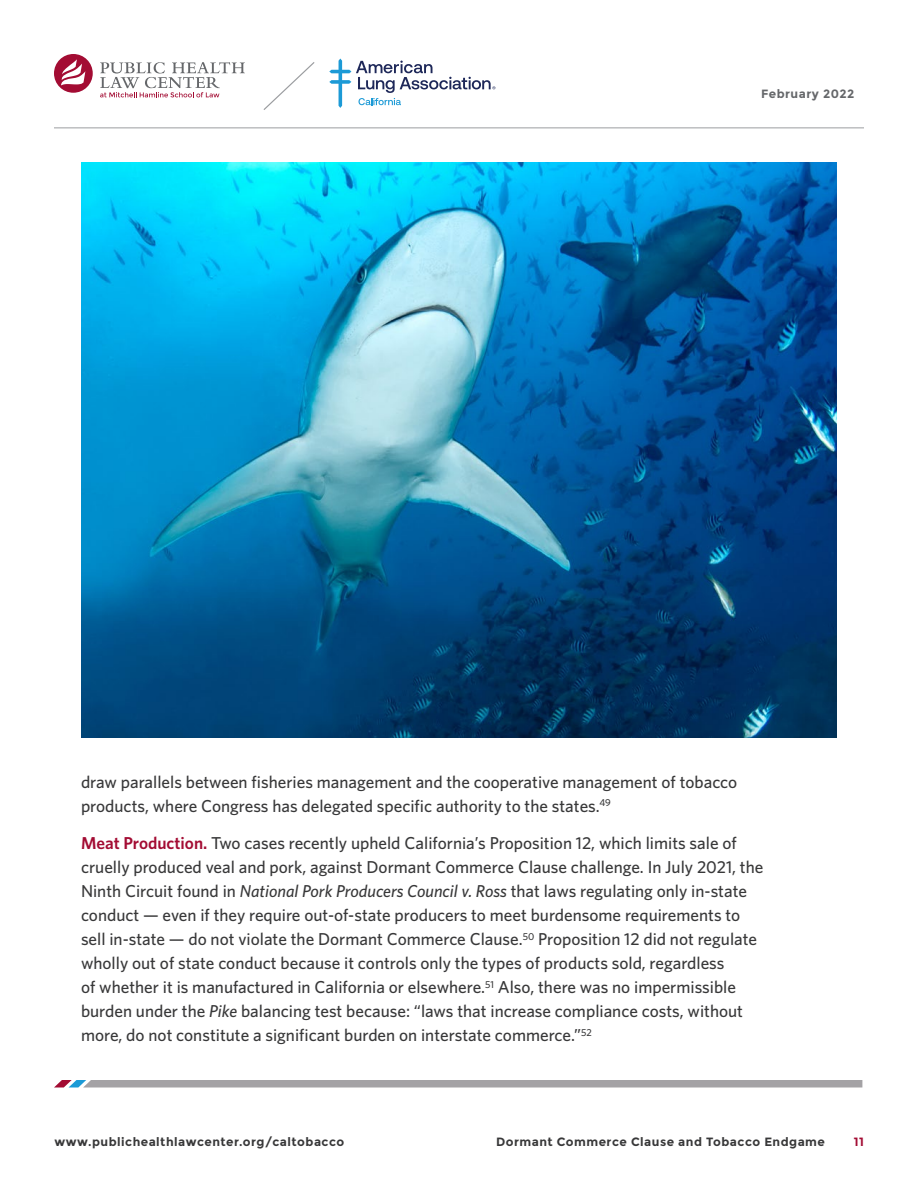
<style>
.page{position:relative;width:918px;height:1188px;background:#fff}
.page>*{position:absolute;margin:0;border:0;box-sizing:border-box;transform-origin:0 0}
.body{font:500 17.25px/24px "Whitney";color:#383839}
.t1{font:700 12px "Montserrat";letter-spacing:.04em;color:#383839}
.t2{font:700 12px "Montserrat";letter-spacing:.04em;color:#65676a}
.t3{font:700 12px "Montserrat";color:#a30c33}
.s1{font-weight:600;color:#a30c33}
.s2{font-style:italic}
</style>
<div class="page">
<hr style="left:54px;top:128px;width:810px;height:1px;background:#9b9da0">
<svg style="left:54px;top:1080px;width:808px;height:8px"></svg>
<img style="left:81px;top:162px;width:756px;height:576px">
<svg style="left:263px;top:62px;width:52px;height:48px"></svg>
<svg style="left:54px;top:54px;width:39px;height:39px"></svg>
<svg style="left:100px;top:62px;width:145px;height:35px"></svg>
<svg style="left:329px;top:59px;width:166px;height:49px"></svg>
<p class="t2" style="left:761px;top:86px;width:95px">February 2022</p>
<p class="body" style="left:81px;top:769px;width:658px">draw parallels between fisheries management and the cooperative management of tobacco products, where Congress has delegated specific authority to the states.<sup>49</sup></p>
<p class="body" style="left:81px;top:831px;width:684px"><span class="s1">Meat Production.</span> Two cases recently upheld California’s Proposition 12, which limits sale of cruelly produced veal and pork, against Dormant Commerce Clause challenge. In July 2021, the Ninth Circuit found in <span class="s2">National Pork Producers Council v. Ross</span> that laws regulating only in-state conduct — even if they require out-of-state producers to meet burdensome requirements to sell in-state — do not violate the Dormant Commerce Clause.<sup>50</sup> Proposition 12 did not regulate wholly out of state conduct because it controls only the types of products sold, regardless<br>of whether it is manufactured in California or elsewhere.<sup>51</sup> Also, there was no impermissible burden under the <span class="s2">Pike</span> balancing test because: “laws that increase compliance costs, without more, do not constitute a significant burden on interstate commerce.”<sup>52</sup></p>
<p class="t1" style="left:55px;top:1134px;width:291px">www.publichealthlawcenter.org/caltobacco</p>
<p class="t1" style="left:496px;top:1134px;width:330px">Dormant Commerce Clause and Tobacco Endgame</p>
<p class="t3" style="left:854px;top:1134px;width:12px">11</p>
</div>
